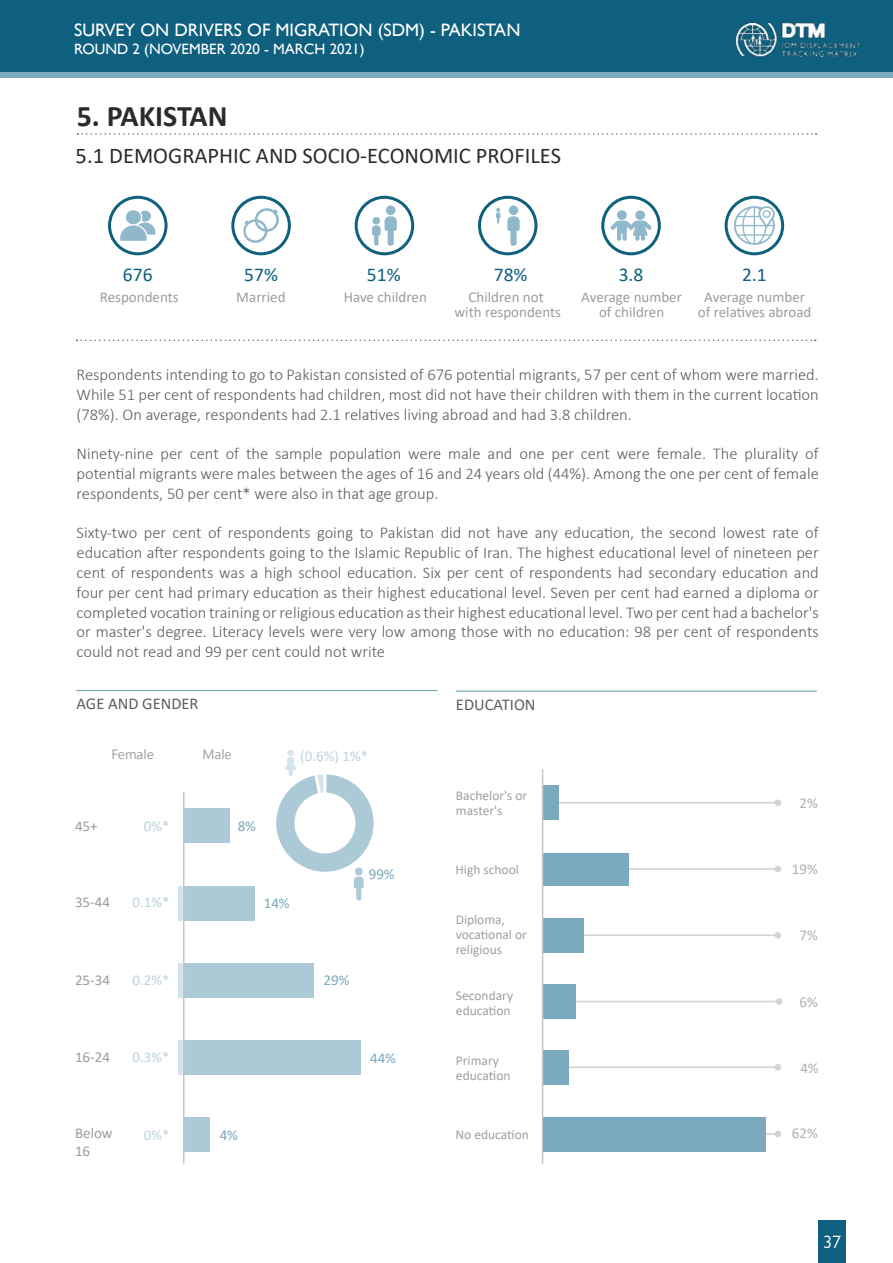
<style>
.page{position:relative;width:893px;height:1263px;background:#fff}
.page>*{position:absolute;margin:0;border:0;box-sizing:border-box;transform-origin:0 0}
.t1{font:700 30px "Calibri";color:#2e292a}
.t2{font:22.5px "Calibri";color:#2e292a}
.t3{font:19.5px "Calibri";color:#0f607f}
.t4{font:18px "Gill Sans";color:#fff}
.t5{font:18px "Gill Sans Nova";color:#fff}
.t6{font:300 16.5px/19.8px "Calibri";color:#5d5d60;text-align:justify}
.t7{font:16.5px "Calibri";color:#5d5d60}
.t8{font:15px/15px "Calibri";color:#9c9d9f;text-align:center}
.t9{font:15px "Gill Sans";color:#fff}
.t10{font:15px "Calibri";color:#bdd3de}
.t11{font:15px "Calibri";color:#7ba9be}
.t12{font:15px "Calibri";color:#b0b0b1}
.t13{font:13.5px/15px "Calibri";color:#a29ea3}
.t14{font:13.5px "Nirmala UI";color:#9c9d9f}
</style>
<div class="page">
<div style="left:0;top:0;width:893px;height:72px;background:#0f607f"></div>
<div style="left:0;top:72px;width:893px;height:6px;background:#7ba9be"></div>
<div style="left:818px;top:1220px;width:28px;height:43px;background:#0f607f"></div>
<img style="left:735px;top:22px;width:126px;height:36px">
<hr style="left:543px;top:802px;width:235px;height:2px;background:#d5d4d5">
<div style="left:775px;top:799px;width:6px;height:7px;background:#d5d4d5;border-radius:50%"></div>
<hr style="left:544px;top:868px;width:234px;height:2px;background:#d5d4d5">
<svg style="left:775px;top:866px;width:6px;height:6px"></svg>
<hr style="left:542px;top:934px;width:236px;height:2px;background:#d5d4d5">
<svg style="left:775px;top:932px;width:6px;height:6px"></svg>
<hr style="left:543px;top:1001px;width:236px;height:1px;background:#d5d4d5">
<div style="left:776px;top:998px;width:6px;height:7px;background:#d5d4d5;border-radius:50%"></div>
<hr style="left:544px;top:1066px;width:234px;height:2px;background:#d5d4d5">
<svg style="left:775px;top:1064px;width:6px;height:6px"></svg>
<hr style="left:542px;top:1133px;width:236px;height:2px;background:#d5d4d5">
<svg style="left:775px;top:1131px;width:6px;height:6px"></svg>
<svg style="left:77px;top:133px;width:739px;height:2px"></svg>
<hr style="left:77px;top:690px;width:360px;height:1px;background:#7ba9be">
<svg style="left:120px;top:210px;width:35px;height:31px"></svg>
<div style="left:108px;top:196px;width:60px;height:59px;border:3px solid #0f607f;border-radius:50%"></div>
<svg style="left:243px;top:208px;width:36px;height:35px"></svg>
<div style="left:231px;top:196px;width:60px;height:59px;border:3px solid #0f607f;border-radius:50%"></div>
<div style="left:386px;top:205px;width:9px;height:10px;background:#91b7ca;border-radius:50%"></div>
<svg style="left:372px;top:216px;width:25px;height:30px"></svg>
<div style="left:355px;top:196px;width:59px;height:59px;border:3px solid #0f607f;border-radius:50%"></div>
<svg style="left:496px;top:208px;width:4px;height:15px"></svg>
<div style="left:509px;top:205px;width:9px;height:10px;background:#91b7ca;border-radius:50%"></div>
<svg style="left:507px;top:216px;width:13px;height:30px"></svg>
<div style="left:478px;top:196px;width:59px;height:59px;border:3px solid #0f607f;border-radius:50%"></div>
<div style="left:617px;top:210px;width:10px;height:10px;background:#91b7ca;border-radius:50%"></div>
<div style="left:635px;top:210px;width:10px;height:10px;background:#91b7ca;border-radius:50%"></div>
<svg style="left:610px;top:221px;width:42px;height:20px"></svg>
<div style="left:601px;top:196px;width:60px;height:59px;border:3px solid #0f607f;border-radius:50%"></div>
<div style="left:725px;top:196px;width:59px;height:59px;border:3px solid #0f607f;border-radius:50%"></div>
<svg style="left:731px;top:204px;width:45px;height:43px"></svg>
<svg style="left:77px;top:340px;width:739px;height:1px"></svg>
<div style="left:184px;top:886px;width:71px;height:34px;background:#acc9d6"></div>
<div style="left:184px;top:963px;width:130px;height:34px;background:#acc9d6"></div>
<div style="left:184px;top:1040px;width:177px;height:34px;background:#acc9d6"></div>
<div style="left:184px;top:809px;width:46px;height:34px;background:#acc9d6"></div>
<div style="left:184px;top:1118px;width:26px;height:34px;background:#acc9d6"></div>
<hr style="left:183px;top:792px;width:1px;height:371px;background:#c7c6c7">
<div style="left:287px;top:750px;width:7px;height:6px;background:#d6e4eb;border-radius:50%"></div>
<hr style="left:456px;top:690px;width:361px;height:2px;background:#7ba9be">
<div style="left:543px;top:853px;width:85px;height:32px;background:#7ba9be"></div>
<div style="left:543px;top:918px;width:40px;height:34px;background:#7ba9be"></div>
<div style="left:543px;top:786px;width:16px;height:34px;background:#7ba9be"></div>
<div style="left:543px;top:984px;width:33px;height:34px;background:#7ba9be"></div>
<div style="left:543px;top:1051px;width:25px;height:34px;background:#7ba9be"></div>
<hr style="left:542px;top:769px;width:1px;height:394px;background:#c7c6c7">
<div style="left:543px;top:1117px;width:223px;height:34px;background:#7ba9be"></div>
<svg style="left:276px;top:757px;width:98px;height:143px"></svg>
<hr style="left:179px;top:886px;width:4px;height:34px;background:#d6e4eb">
<hr style="left:179px;top:963px;width:4px;height:34px;background:#d6e4eb">
<hr style="left:179px;top:1040px;width:4px;height:34px;background:#d6e4eb">
<p class="t4" style="left:74px;top:19px;width:448px">SURVEY ON DRIVERS OF MIGRATION (SDM) - PAKISTAN</p>
<p class="t9" style="left:74px;top:40px;width:292px">ROUND 2 (NOVEMBER 2020 - MARCH 2021)</p>
<h1 class="t1" style="left:77px;top:94px;width:152px">5. PAKISTAN</h1>
<h2 class="t2" style="left:76px;top:140px;width:487px">5.1 DEMOGRAPHIC AND SOCIO-ECONOMIC PROFILES</h2>
<p class="t3" style="left:123px;top:261px;width:31px">676</p>
<p class="t3" style="left:244px;top:261px;width:35px">57%</p>
<p class="t3" style="left:367px;top:261px;width:35px">51%</p>
<p class="t3" style="left:494px;top:261px;width:35px">78%</p>
<p class="t3" style="left:619px;top:261px;width:26px">3.8</p>
<p class="t3" style="left:742px;top:261px;width:26px">2.1</p>
<p class="t8" style="left:100px;top:289px;width:80px">Respondents</p>
<p class="t8" style="left:236px;top:289px;width:51px">Married</p>
<p class="t8" style="left:344px;top:289px;width:85px">Have children</p>
<p class="t8" style="left:455px;top:289px;width:108px">Children not<br>with respondents</p>
<p class="t8" style="left:581px;top:289px;width:102px">Average number of children</p>
<p class="t8" style="left:698px;top:289px;width:115px">Average number of relatives abroad</p>
<p class="t6" style="left:77px;top:364px;width:744px">Respondents intending to go to Pakistan consisted of 676 potential migrants, 57 per cent of whom were married.<br>While 51 per cent of respondents had children, most did not have their children with them in the current location (78%). On average, respondents had 2.1 relatives living abroad and had 3.8 children.</p>
<p class="t6" style="left:77px;top:444px;width:744px">Ninety-nine per cent of the sample population were male and one per cent were female. The plurality of potential migrants were males between the ages of 16 and 24 years old (44%). Among the one per cent of female respondents, 50 per cent* were also in that age group.</p>
<p class="t6" style="left:77px;top:523px;width:744px">Sixty-two per cent of respondents going to Pakistan did not have any education, the second lowest rate of education after respondents going to the Islamic Republic of Iran. The highest educational level of nineteen per cent of respondents was a high school education. Six per cent of respondents had secondary education and four per cent had primary education as their highest educational level. Seven per cent had earned a diploma or completed vocation training or religious education as their highest educational level. Two per cent had a bachelor's or master's degree. Literacy levels were very low among those with no education: 98 per cent of respondents could not read and 99 per cent could not write</p>
<p class="t7" style="left:77px;top:692px;width:123px">AGE AND GENDER</p>
<p class="t7" style="left:456px;top:693px;width:81px">EDUCATION</p>
<p class="t14" style="left:111px;top:743px;width:44px">Female</p>
<p class="t14" style="left:202px;top:743px;width:31px">Male</p>
<p class="t10" style="left:300px;top:746px;width:69px">(0.6%) 1%*</p>
<p class="t13" style="left:456px;top:787px;width:73px">Bachelor's or master's</p>
<p class="t12" style="left:799px;top:793px;width:20px">2%</p>
<p class="t8" style="left:75px;top:818px;width:24px">45+</p>
<p class="t10" style="left:144px;top:815px;width:27px">0%*</p>
<p class="t11" style="left:238px;top:815px;width:20px">8%</p>
<p class="t8" style="left:75px;top:894px;width:37px">35-44</p>
<p class="t10" style="left:132px;top:892px;width:39px">0.1%*</p>
<p class="t11" style="left:264px;top:892px;width:27px">14%</p>
<p class="t11" style="left:369px;top:863px;width:27px">99%</p>
<p class="t13" style="left:455px;top:861px;width:65px">High school</p>
<p class="t13" style="left:456px;top:911px;width:73px">Diploma, vocational or religious</p>
<p class="t12" style="left:792px;top:858px;width:27px">19%</p>
<p class="t12" style="left:799px;top:925px;width:20px">7%</p>
<p class="t8" style="left:75px;top:972px;width:37px">25-34</p>
<p class="t10" style="left:132px;top:969px;width:39px">0.2%*</p>
<p class="t11" style="left:323px;top:970px;width:27px">29%</p>
<p class="t13" style="left:456px;top:987px;width:59px">Secondary education</p>
<p class="t12" style="left:799px;top:991px;width:20px">6%</p>
<p class="t8" style="left:75px;top:1049px;width:37px">16-24</p>
<p class="t10" style="left:132px;top:1047px;width:39px">0.3%*</p>
<p class="t11" style="left:370px;top:1047px;width:27px">44%</p>
<p class="t13" style="left:456px;top:1053px;width:56px">Primary education</p>
<p class="t12" style="left:800px;top:1057px;width:20px">4%</p>
<p class="t8" style="left:75px;top:1124px;width:39px;line-height:18px;text-align:left">Below<br>16</p>
<p class="t10" style="left:144px;top:1124px;width:27px">0%*</p>
<p class="t11" style="left:220px;top:1124px;width:20px">4%</p>
<p class="t13" style="left:455px;top:1127px;width:75px">No education</p>
<p class="t12" style="left:792px;top:1123px;width:27px">62%</p>
<p class="t5" style="left:823px;top:1231px;width:19px">37</p>
</div>
